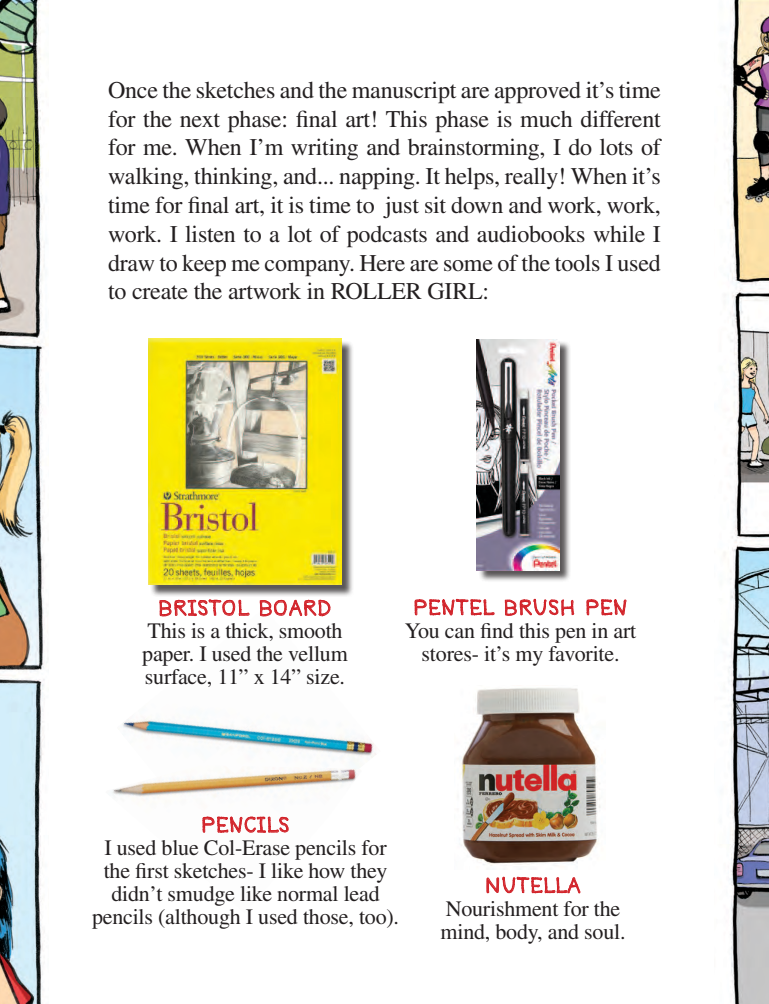
<style>
.page{position:relative;width:769px;height:1004px;background:#fff}
.page>*{position:absolute;margin:0;border:0;box-sizing:border-box;transform-origin:0 0}
.t1{font:24px/28.8px "Times";letter-spacing:-.01em;color:#231f20;text-align:justify}
.t2{font:22px/23px "Times";letter-spacing:-.01em;color:#231f20}
.t3{font:18px "Rollergirl";letter-spacing:.1em;color:#d2232a}
</style>
<div class="page">
<img style="left:0;top:0;width:47px;height:1004px">
<img style="left:724px;top:0;width:44px;height:1004px">
<img style="left:122px;top:718px;width:254px;height:42px">
<div style="left:150px;top:340px;width:204px;height:257px;background:#231f20;opacity:.75"></div>
<img style="left:149px;top:339px;width:193px;height:246px">
<div style="left:478px;top:341px;width:93px;height:242px;background:#231f20;opacity:.75"></div>
<img style="left:477px;top:339px;width:82px;height:231px">
<img style="left:112px;top:769px;width:245px;height:31px">
<img style="left:461px;top:688px;width:140px;height:178px">
<svg style="left:159px;top:599px;width:91px;height:18px"></svg>
<svg style="left:259px;top:599px;width:72px;height:18px"></svg>
<svg style="left:202px;top:816px;width:87px;height:17px"></svg>
<svg style="left:486px;top:876px;width:94px;height:18px"></svg>
<svg style="left:414px;top:598px;width:81px;height:18px"></svg>
<svg style="left:504px;top:598px;width:70px;height:18px"></svg>
<svg style="left:586px;top:599px;width:41px;height:17px"></svg>
<p class="t1" style="left:108px;top:75px;width:554px">Once the sketches and the manuscript are approved it’s time for the next phase: final art! This phase is much different for me. When I’m writing and brainstorming, I do lots of walking, thinking, and... napping. It helps, really! When it’s time for final art, it is time to just sit down and work, work, work. I listen to a lot of podcasts and audiobooks while I draw to keep me company. Here are some of the tools I used to create the artwork in ROLLER GIRL:</p>
<p class="t3" style="left:159px;top:599px;width:173px">BRISTOL BOARD</p>
<p class="t2" style="left:142px;top:619px;width:207px">This is a thick, smooth paper. I used the vellum surface, 11” x 14” size.</p>
<p class="t3" style="left:414px;top:598px;width:214px">PENTEL BRUSH PEN</p>
<p class="t2" style="left:404px;top:619px;width:233px;text-align:center">You can find this pen in art stores- it’s my favorite.</p>
<p class="t3" style="left:202px;top:816px;width:88px">PENCILS</p>
<p class="t2" style="left:92px;top:836px;width:308px;text-align:center">I used blue Col-Erase pencils for the first sketches- I like how they didn’t smudge like normal lead pencils (although I used those, too).</p>
<p class="t3" style="left:486px;top:876px;width:96px">NUTELLA</p>
<p class="t2" style="left:440px;top:897px;width:186px">Nourishment for the mind, body, and soul.</p>
</div>
